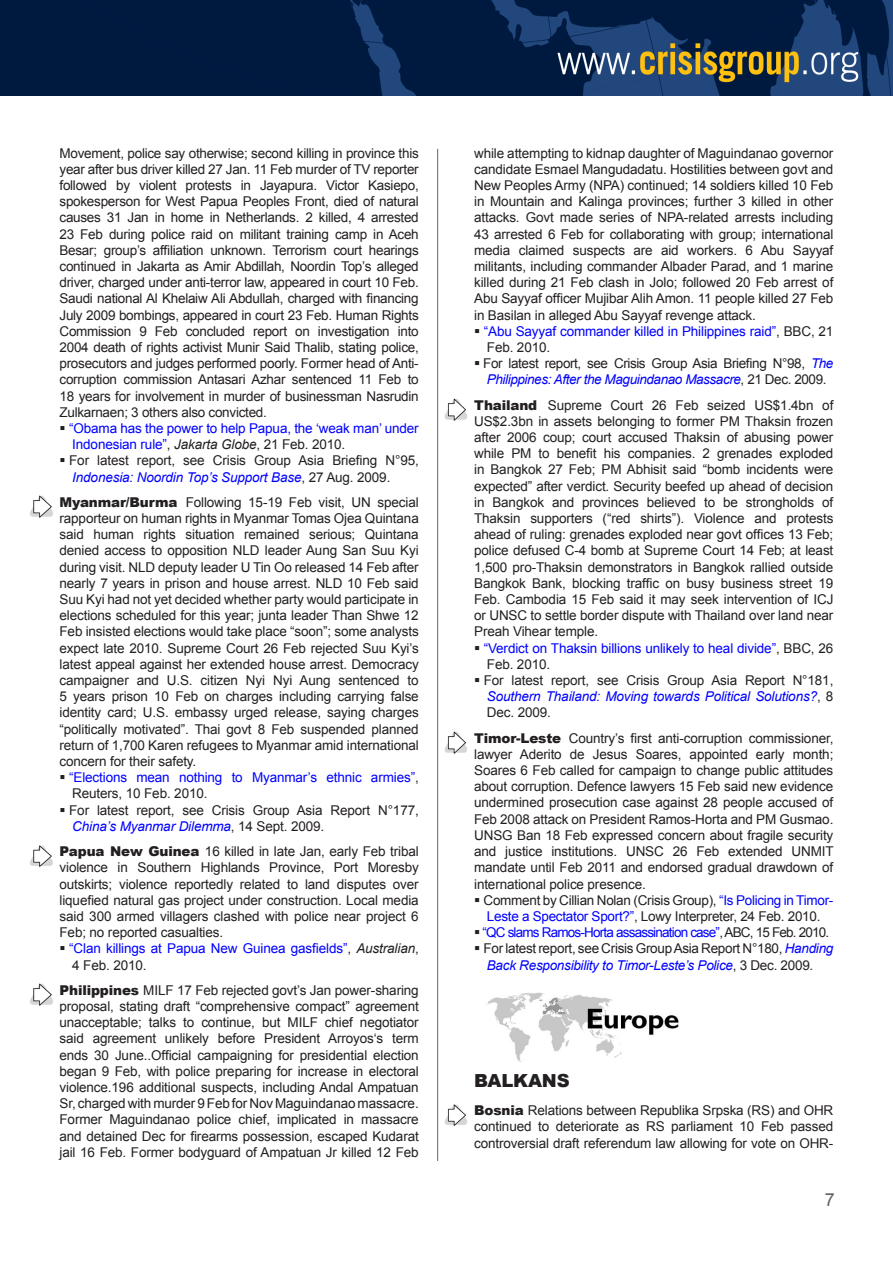
<style>
.page{position:relative;width:893px;height:1263px;background:#fff}
.page>*{position:absolute;margin:0;border:0;box-sizing:border-box;transform-origin:0 0}
.Country_body{font:900 18px "Arial";letter-spacing:-.01em;color:#231f20}
.t1{font:18px "Arial";color:#636366}
.Country_body-2{font:13.5px/16.2px "Arial";letter-spacing:-.01em;color:#231f20;text-align:justify}
.Bullets_new{font:13.5px/16.2px "Arial";letter-spacing:-.02em;color:#231f20}
.Bullets_new-2{font:13.5px/16.2px "Arial";letter-spacing:-.01em;color:#00f}
.Bullets_new-3{font:13.5px "Arial";letter-spacing:-.06em;color:#00f}
.s1{color:#231f20}
.s2{font-style:italic;color:#231f20}
.s3{font-style:italic;color:#00f}
.s4{font-weight:900}
.s5{color:#00f}
</style>
<div class="page">
<img style="left:0;top:0;width:893px;height:96px">
<hr style="left:437px;top:149px;width:1px;height:1012px;background:#757679">
<img style="left:486px;top:992px;width:193px;height:70px">
<img style="left:30px;top:495px;width:23px;height:23px">
<img style="left:30px;top:845px;width:23px;height:22px">
<img style="left:30px;top:983px;width:23px;height:23px">
<img style="left:444px;top:398px;width:23px;height:23px">
<img style="left:444px;top:731px;width:23px;height:23px">
<img style="left:444px;top:1104px;width:23px;height:22px">
<p class="Country_body-2" style="left:60px;top:145px;width:361px">Movement, police say otherwise; second killing in province this year after bus driver killed 27 Jan. 11 Feb murder of TV reporter followed by violent protests in Jayapura. Victor Kasiepo, spokesperson for West Papua Peoples Front, died of natural causes 31 Jan in home in Netherlands. 2 killed, 4 arrested 23 Feb during police raid on militant training camp in Aceh Besar; group’s affiliation unknown. Terrorism court hearings continued in Jakarta as Amir Abdillah, Noordin Top’s alleged driver, charged under anti-terror law, appeared in court 10 Feb.<br>Saudi national Al Khelaiw Ali Abdullah, charged with financing July 2009 bombings, appeared in court 23 Feb. Human Rights Commission 9 Feb concluded report on investigation into 2004 death of rights activist Munir Said Thalib, stating police, prosecutors and judges performed poorly. Former head of Anti&shy;corruption commission Antasari Azhar sentenced 11 Feb to 18 years for involvement in murder of businessman Nasrudin Zulkarnaen; 3 others also convicted.</p>
<p class="Bullets_new-2" style="left:69px;top:420px;width:351px">“Obama has the power to help Papua, the ‘weak man’ under<br>Indonesian rule”<span class="s1">,</span> <span class="s2">Jakarta Globe</span><span class="s1">, 21 Feb. 2010.</span></p>
<p class="Bullets_new" style="left:69px;top:453px;width:351px">For latest report, see Crisis Group Asia Briefing N°95,<br><span class="s3">Indonesia: Noordin Top’s Support Base</span>, 27 Aug. 2009.</p>
<p class="Country_body-2" style="left:60px;top:494px;width:361px"><span class="s4">Myanmar/Burma</span> Following 15-19 Feb visit, UN special rapporteur on human rights in Myanmar Tomas Ojea Quintana said human rights situation remained serious; Quintana denied access to opposition NLD leader Aung San Suu Kyi during visit. NLD deputy leader U Tin Oo released 14 Feb after nearly 7 years in prison and house arrest. NLD 10 Feb said Suu Kyi had not yet decided whether party would participate in elections scheduled for this year; junta leader Than Shwe 12<br>Feb insisted elections would take place “soon”; some analysts expect late 2010. Supreme Court 26 Feb rejected Suu Kyi’s latest appeal against her extended house arrest. Democracy campaigner and U.S. citizen Nyi Nyi Aung sentenced to 5 years prison 10 Feb on charges including carrying false identity card; U.S. embassy urged release, saying charges “politically motivated”. Thai govt 8 Feb suspended planned return of 1,700 Karen refugees to Myanmar amid international concern for their safety.</p>
<p class="Bullets_new-2" style="left:69px;top:769px;width:351px">“Elections mean nothing to Myanmar’s ethnic armies”<span class="s1">,<br>Reuters, 10 Feb. 2010.</span></p>
<p class="Bullets_new" style="left:69px;top:802px;width:351px">For latest report, see Crisis Group Asia Report N°177,<br><span class="s3">China’s Myanmar Dilemma</span>, 14 Sept. 2009.</p>
<p class="Country_body-2" style="left:60px;top:843px;width:361px"><span class="s4">Papua New Guinea</span> 16 killed in late Jan, early Feb tribal violence in Southern Highlands Province, Port Moresby outskirts; violence reportedly related to land disputes over liquefied natural gas project under construction. Local media said 300 armed villagers clashed with police near project 6<br>Feb; no reported casualties.</p>
<p class="Bullets_new-2" style="left:69px;top:940px;width:351px">“Clan killings at Papua New Guinea gasfields”<span class="s1">,</span> <span class="s2">Australian</span><span class="s1">,<br>4 Feb. 2010.</span></p>
<p class="Country_body-2" style="left:60px;top:982px;width:361px"><span class="s4">Philippines</span> MILF 17 Feb rejected govt’s Jan power-sharing proposal, stating draft “comprehensive compact” agreement unacceptable; talks to continue, but MILF chief negotiator said agreement unlikely before President Arroyos‘s term ends 30 June..Official campaigning for presidential election began 9 Feb, with police preparing for increase in electoral violence.196 additional suspects, including Andal Ampatuan Sr, charged with murder 9 Feb for Nov Maguindanao massacre.<br>Former Maguindanao police chief, implicated in massacre and detained Dec for firearms possession, escaped Kudarat jail 16 Feb. Former bodyguard of Ampatuan Jr killed 12 Feb</p>
<p class="Country_body-2" style="left:474px;top:145px;width:361px">while attempting to kidnap daughter of Maguindanao governor candidate Esmael Mangudadatu. Hostilities between govt and New Peoples Army (NPA) continued; 14 soldiers killed 10 Feb in Mountain and Kalinga provinces; further 3 killed in other attacks. Govt made series of NPA-related arrests including 43 arrested 6 Feb for collaborating with group; international media claimed suspects are aid workers. 6 Abu Sayyaf militants, including commander Albader Parad, and 1 marine killed during 21 Feb clash in Jolo; followed 20 Feb arrest of Abu Sayyaf officer Mujibar Alih Amon. 11 people killed 27 Feb in Basilan in alleged Abu Sayyaf revenge attack.</p>
<p class="Bullets_new-2" style="left:484px;top:323px;width:351px">“Abu Sayyaf commander killed in Philippines raid”<span class="s1">, BBC, 21<br>Feb. 2010.</span></p>
<p class="Bullets_new" style="left:483px;top:355px;width:352px">For latest report, see Crisis Group Asia Briefing N°98, <span class="s3">The<br>Philippines: After the Maguindanao Massacre</span>, 21 Dec. 2009.</p>
<p class="Country_body-2" style="left:474px;top:397px;width:361px"><span class="s4">Thailand</span> Supreme Court 26 Feb seized US$1.4bn of US$2.3bn in assets belonging to former PM Thaksin frozen after 2006 coup; court accused Thaksin of abusing power while PM to benefit his companies. 2 grenades exploded in Bangkok 27 Feb; PM Abhisit said “bomb incidents were expected” after verdict. Security beefed up ahead of decision in Bangkok and provinces believed to be strongholds of Thaksin supporters (“red shirts”). Violence and protests ahead of ruling: grenades exploded near govt offices 13 Feb; police defused C-4 bomb at Supreme Court 14 Feb; at least 1,500 pro-Thaksin demonstrators in Bangkok rallied outside Bangkok Bank, blocking traffic on busy business street 19<br>Feb. Cambodia 15 Feb said it may seek intervention of ICJ or UNSC to settle border dispute with Thailand over land near Preah Vihear temple.</p>
<p class="Bullets_new-2" style="left:484px;top:640px;width:351px">“Verdict on Thaksin billions unlikely to heal divide”<span class="s1">, BBC, 26<br>Feb. 2010.</span></p>
<p class="Bullets_new" style="left:484px;top:672px;width:351px;text-align:justify">For latest report, see Crisis Group Asia Report N°181, <span class="s3">Southern Thailand: Moving towards Political Solutions?</span>, 8<br>Dec. 2009.</p>
<p class="Country_body-2" style="left:474px;top:730px;width:361px"><span class="s4">Timor-Leste</span> Country’s first anti-corruption commissioner, lawyer Aderito de Jesus Soares, appointed early month; Soares 6 Feb called for campaign to change public attitudes about corruption. Defence lawyers 15 Feb said new evidence undermined prosecution case against 28 people accused of Feb 2008 attack on President Ramos-Horta and PM Gusmao.<br>UNSG Ban 18 Feb expressed concern about fragile security and justice institutions. UNSC 26 Feb extended UNMIT mandate until Feb 2011 and endorsed gradual drawdown of international police presence.</p>
<p class="Bullets_new" style="left:483px;top:892px;width:351px">Comment by Cillian Nolan (Crisis Group), <span class="s5">“Is Policing in Timor-<br>Leste a Spectator Sport?”</span>, Lowy Interpreter, 24 Feb. 2010.</p>
<p class="Bullets_new-3" style="left:482px;top:923px;width:348px">“QC slams Ramos-Horta assassination case”<span class="s1">, ABC, 15 Feb. 2010.</span></p>
<p class="Bullets_new" style="left:483px;top:940px;width:351px">For latest report, see Crisis Group Asia Report N°180, <span class="s3">Handing<br>Back Responsibility to Timor-Leste’s Police</span>, 3 Dec. 2009.</p>
<p class="Country_body" style="left:474px;top:1067px;width:97px">BALKANS</p>
<p class="Country_body-2" style="left:474px;top:1102px;width:361px"><span class="s4">Bosnia</span> Relations between Republika Srpska (RS) and OHR continued to deteriorate as RS parliament 10 Feb passed controversial draft referendum law allowing for vote on OHR-</p>
<h1 class="t1" style="left:825px;top:1188px;width:12px">7</h1>
</div>
